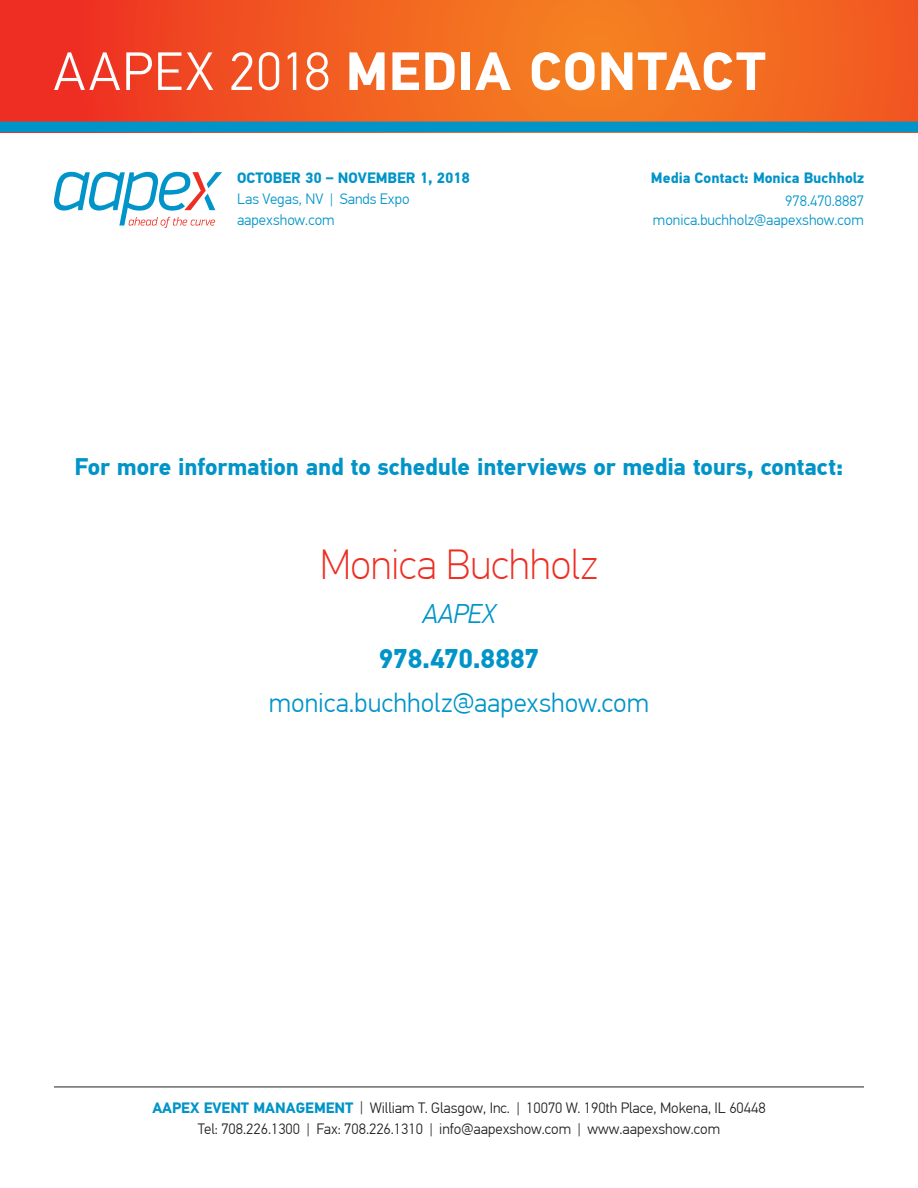
<style>
.page{position:relative;width:918px;height:1188px;background:#fff}
.page>*{position:absolute;margin:0;border:0;box-sizing:border-box;transform-origin:0 0}
.Headline{font:700 54px "PF Din Text Pro";letter-spacing:.02em;color:#fff}
.Name{font:100 42px "PF Din Text Pro";letter-spacing:-.01em;color:#ee2e22}
.Company{font:300 27px "PF Din Text Pro";color:#0094c8}
.Company-2{font:700 27px "PF Din Text Pro";letter-spacing:-.01em;color:#0094c8}
.Company-3{font:italic 300 27px "PF Din Text Pro";letter-spacing:-.005em;color:#0094c8}
.Company-4{font:700 24px "PF Din Text Pro";letter-spacing:-.005em;color:#0094c8}
.t1{font:300 15px/21px "PF Din Text Pro";color:#231f20;text-align:center}
.t2{font:300 15px/19.5px "PF Din Text Pro";color:#0094c8;text-align:right}
.t3{font:700 15px "PF Din Text Pro";color:#0094c8}
.s1{font-weight:300}
.s2{font-weight:700;color:#0094c8}
</style>
<div class="page">
<svg style="left:54px;top:172px;width:168px;height:56px"></svg>
<svg style="left:0;top:0;width:918px;height:122px;background:#f15d21"></svg>
<div style="left:0;top:122px;width:918px;height:10px;background:#0094c8"></div>
<hr style="left:54px;top:1087px;width:810px;height:1px;background:#231f20">
<p class="Headline" style="left:54px;top:39px;width:714px"><span class="s1">AAPEX 2018</span> MEDIA CONTACT</p>
<p class="t3" style="left:237px;top:169px;width:234px">OCTOBER 30 – NOVEMBER 1, 2018</p>
<p class="t2" style="left:237px;top:189px;width:174px;line-height:21px;text-align:left">Las Vegas, NV | Sands Expo aapexshow.com</p>
<p class="t3" style="left:651px;top:169px;width:215px">Media Contact: Monica Buchholz</p>
<p class="t2" style="left:653px;top:191px;width:213px">978.470.8887 monica.buchholz@aapexshow.com</p>
<p class="Company-4" style="left:75px;top:452px;width:770px">For more information and to schedule interviews or media tours, contact:</p>
<p class="Name" style="left:320px;top:541px;width:280px">Monica Buchholz</p>
<p class="Company-3" style="left:422px;top:599px;width:75px">AAPEX</p>
<p class="Company-2" style="left:379px;top:642px;width:162px">978.470.8887</p>
<p class="Company" style="left:269px;top:687px;width:382px">monica.buchholz@aapexshow.com</p>
<p class="t1" style="left:152px;top:1098px;width:615px"><span class="s2">AAPEX EVENT MANAGEMENT</span> | William T. Glasgow, Inc. | 10070 W. 190th Place, Mokena, IL 60448<br>Tel: 708.226.1300 | Fax: 708.226.1310 | info@aapexshow.com | www.aapexshow.com</p>
</div>
